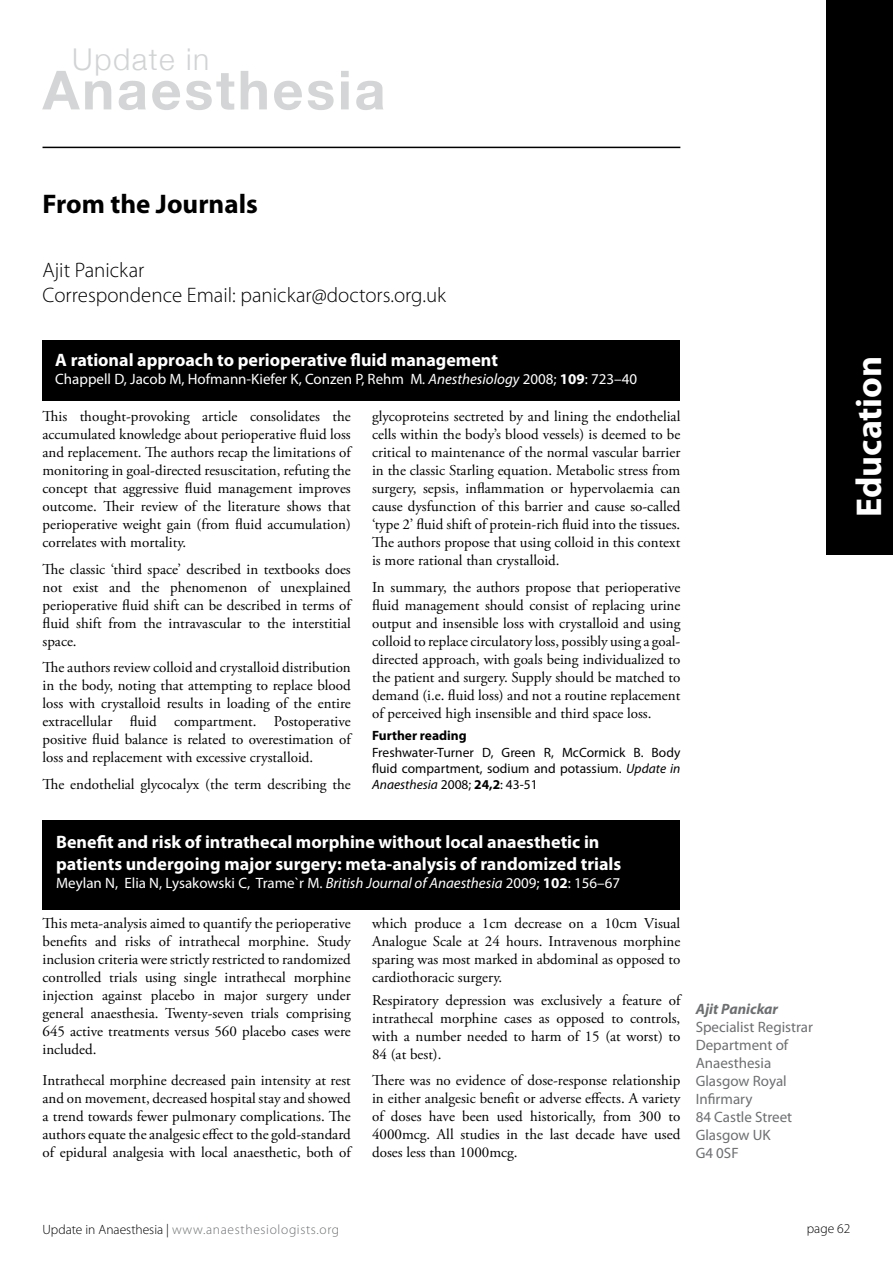
<style>
.page{position:relative;width:893px;height:1263px;background:#fff}
.page>*{position:absolute;margin:0;border:0;box-sizing:border-box;transform-origin:0 0}
.t1{font:700 54px "Helvetica Neue";letter-spacing:.05em;color:#d4d5d6}
.t2{font:700 36px "Myriad Pro";color:#fff}
.t3{font:300 30px "Helvetica Neue";letter-spacing:.05em;color:#d1d3d4}
.t4{font:700 27px "Myriad Pro";color:#000}
.t5{font:300 21px/25.2px "Myriad Pro";color:#000}
.t6{font:700 18px/21.6px "Myriad Pro";color:#fff}
.t7{font:15px/18px "Adobe Garamond Pro";color:#000;text-align:justify}
.t8{font:15px "Myriad Pro";color:#fff}
.t9{font:15px/18px "Myriad Pro";color:#6d6f71}
.t10{font:italic 700 15px "Myriad Pro";color:#6d6f71}
.t11{font:13.5px/16.2px "Myriad Pro";color:#000;text-align:justify}
.t12{font:300 13.5px "Myriad Pro";letter-spacing:.05em;color:#6d6f71}
.t13{font:700 13.5px "Myriad Pro";color:#000}
.t14{font:300 13.5px "Myriad Pro";color:#000}
.s1{font-style:italic}
.s2{font-weight:700}
.s3{color:#000}
</style>
<div class="page">
<hr style="left:43px;top:147px;width:637px;height:1px;background:#000">
<div style="left:43px;top:340px;width:637px;height:61px;background:#000"></div>
<div style="left:43px;top:820px;width:637px;height:89px;background:#000"></div>
<div style="left:826px;top:0;width:67px;height:555px;background:#000"></div>
<h3 class="t3" style="left:72px;top:41px;width:139px">Update in</h3>
<h1 class="t1" style="left:43px;top:57px;width:344px">Anaesthesia</h1>
<h3 class="t4" style="left:43px;top:186px;width:217px">From the Journals</h3>
<h3 class="t5" style="left:43px;top:257px;width:405px">Ajit Panickar<br>Correspondence Email: panickar@doctors.org.uk</h3>
<p class="t6" style="left:55px;top:348px;width:444px">A rational approach to perioperative fluid management</p>
<p class="t8" style="left:55px;top:369px;width:583px">Chappell D, Jacob M, Hofmann-Kiefer K, Conzen P, Rehm M<span class="s1">. Anesthesiology</span> 2008; <span class="s2">109</span>: 723–40</p>
<p class="t7" style="left:43px;top:408px;width:310px">This thought-provoking article consolidates the accumulated knowledge about perioperative fluid loss and replacement. The authors recap the limitations of monitoring in goal-directed resuscitation, refuting the concept that aggressive fluid management improves outcome. Their review of the literature shows that perioperative weight gain (from fluid accumulation) correlates with mortality.</p>
<p class="t7" style="left:43px;top:560px;width:310px">The classic ‘third space’ described in textbooks does not exist and the phenomenon of unexplained perioperative fluid shift can be described in terms of fluid shift from the intravascular to the interstitial space.</p>
<p class="t7" style="left:43px;top:659px;width:310px">The authors review colloid and crystalloid distribution in the body, noting that attempting to replace blood loss with crystalloid results in loading of the entire extracellular fluid compartment. Postoperative positive fluid balance is related to overestimation of loss and replacement with excessive crystalloid.</p>
<p class="t7" style="left:43px;top:775px;width:310px">The endothelial glycocalyx (the term describing the</p>
<p class="t7" style="left:372px;top:408px;width:310px">glycoproteins sectreted by and lining the endothelial cells within the body’s blood vessels) is deemed to be critical to maintenance of the normal vascular barrier in the classic Starling equation. Metabolic stress from surgery, sepsis, inflammation or hypervolaemia can cause dysfunction of this barrier and cause so-called ‘type 2’ fluid shift of protein-rich fluid into the tissues.<br>The authors propose that using colloid in this context is more rational than crystalloid.</p>
<p class="t7" style="left:372px;top:578px;width:310px">In summary, the authors propose that perioperative fluid management should consist of replacing urine output and insensible loss with crystalloid and using colloid to replace circulatory loss, possibly using a goal&shy;directed approach, with goals being individualized to the patient and surgery. Supply should be matched to demand (i.e. fluid loss) and not a routine replacement of perceived high insensible and third space loss.</p>
<p class="t13" style="left:372px;top:727px;width:96px">Further reading</p>
<p class="t11" style="left:372px;top:744px;width:310px">Freshwater-Turner D, Green R, McCormick B. Body fluid compartment, sodium and potassium. <span class="s1">Update in Anaesthesia</span> 2008; <span class="s2">24,2</span>: 43-51</p>
<p class="t6" style="left:56px;top:830px;width:567px">Benefit and risk of intrathecal morphine without local anaesthetic in patients undergoing major surgery: meta-analysis of randomized trials</p>
<p class="t8" style="left:56px;top:873px;width:565px">Meylan N, Elia N, Lysakowski C, Trame`r M. <span class="s1">British Journal of Anaesthesia</span> 2009; <span class="s2">102</span>: 156–67</p>
<p class="t7" style="left:43px;top:915px;width:310px">This meta-analysis aimed to quantify the perioperative benefits and risks of intrathecal morphine. Study inclusion criteria were strictly restricted to randomized controlled trials using single intrathecal morphine injection against placebo in major surgery under general anaesthesia. Twenty-seven trials comprising 645 active treatments versus 560 placebo cases were included.</p>
<p class="t7" style="left:43px;top:1072px;width:310px">Intrathecal morphine decreased pain intensity at rest and on movement, decreased hospital stay and showed a trend towards fewer pulmonary complications. The authors equate the analgesic effect to the gold-standard of epidural analgesia with local anaesthetic, both of</p>
<p class="t7" style="left:372px;top:915px;width:310px">which produce a 1cm decrease on a 10cm Visual Analogue Scale at 24 hours. Intravenous morphine sparing was most marked in abdominal as opposed to cardiothoracic surgery.</p>
<p class="t7" style="left:372px;top:991px;width:310px">Respiratory depression was exclusively a feature of intrathecal morphine cases as opposed to controls, with a number needed to harm of 15 (at worst) to 84 (at best).</p>
<p class="t7" style="left:372px;top:1072px;width:310px">There was no evidence of dose-response relationship in either analgesic benefit or adverse effects. A variety of doses have been used historically, from 300 to 4000mcg. All studies in the last decade have used doses less than 1000mcg.</p>
<p class="t10" style="left:696px;top:999px;width:84px">Ajit Panickar</p>
<p class="t9" style="left:696px;top:1017px;width:119px">Specialist Registrar<br>Department of<br>Anaesthesia<br>Glasgow Royal<br>Infirmary<br>84 Castle Street<br>Glasgow UK<br>G4 0SF</p>
<h2 class="t2" style="left:845px;top:517px;width:163px;rotate:-90deg">Education</h2>
<p class="t12" style="left:43px;top:1221px;width:298px"><span class="s3">Update in Anaesthesia |</span> www.anaesthesiologists.org</p>
<p class="t14" style="left:807px;top:1221px;width:45px">page 62</p>
</div>
